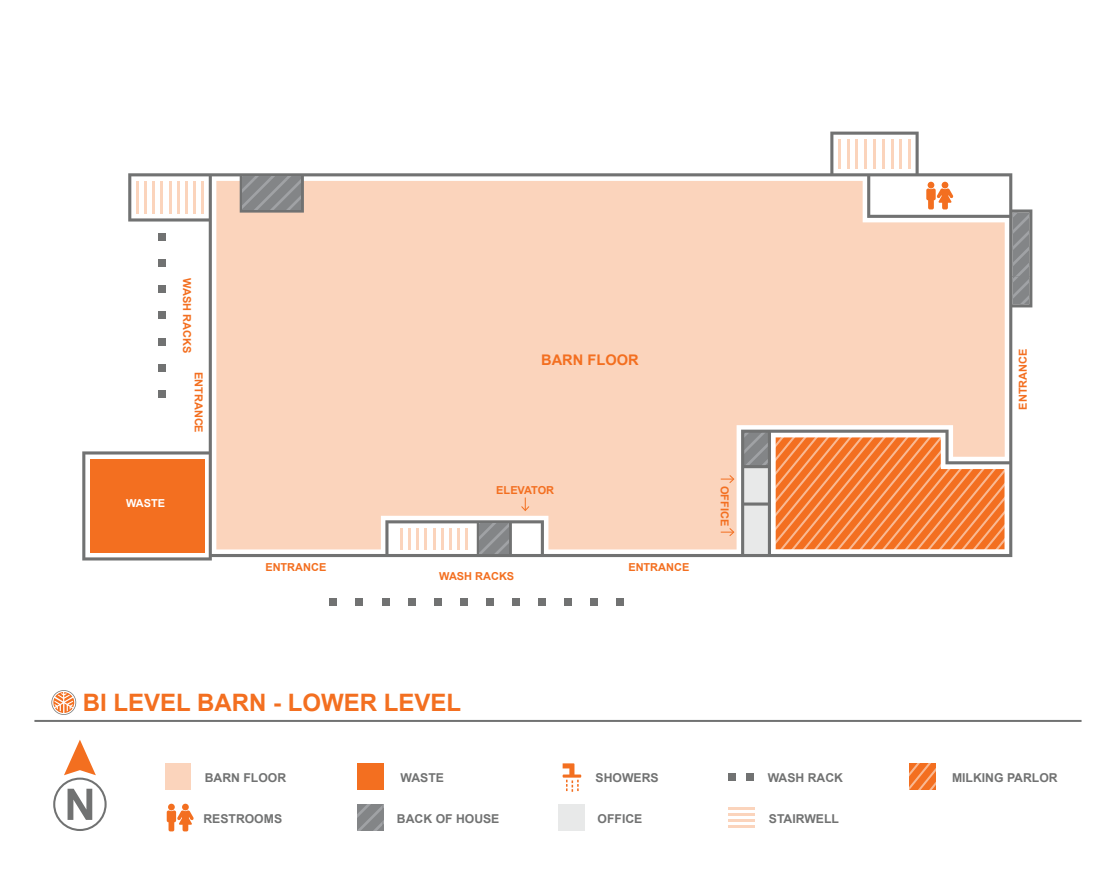
<style>
.page{position:relative;width:1116px;height:869px;background:#fff}
.page>*{position:absolute;margin:0;border:0;box-sizing:border-box;transform-origin:0 0}
.t1{font:700 24px "Arial";color:#f36f20}
.t2{font:700 14.6px "Arial";color:#f36f20}
.t3{font:700 12.2px "Arial";color:#717272}
.t4{font:700 11px "Arial";color:#f36f20}
.t5{font:700 11px "Arial";color:#fff}
</style>
<div class="page">
<svg style="left:82px;top:132px;width:950px;height:428px;fill:#fbd4bc"></svg>
<svg style="left:480px;top:523px;width:29px;height:31px"></svg>
<svg style="left:721px;top:528px;width:13px;height:8px"></svg>
<svg style="left:721px;top:475px;width:13px;height:8px"></svg>
<svg style="left:243px;top:176px;width:58px;height:33px;background:#898b8d"></svg>
<svg style="left:521px;top:497px;width:8px;height:14px"></svg>
<div style="left:538px;top:598px;width:7px;height:7px;background:#717272"></div>
<div style="left:564px;top:598px;width:8px;height:7px;background:#717272"></div>
<div style="left:591px;top:598px;width:7px;height:7px;background:#717272"></div>
<div style="left:617px;top:598px;width:7px;height:7px;background:#717272"></div>
<div style="left:512px;top:598px;width:7px;height:7px;background:#717272"></div>
<div style="left:486px;top:598px;width:7px;height:7px;background:#717272"></div>
<div style="left:460px;top:598px;width:7px;height:7px;background:#717272"></div>
<div style="left:434px;top:598px;width:7px;height:7px;background:#717272"></div>
<div style="left:408px;top:598px;width:7px;height:7px;background:#717272"></div>
<div style="left:382px;top:598px;width:7px;height:7px;background:#717272"></div>
<div style="left:356px;top:598px;width:7px;height:7px;background:#717272"></div>
<div style="left:330px;top:598px;width:7px;height:7px;background:#717272"></div>
<div style="left:158px;top:338px;width:7px;height:7px;background:#717272"></div>
<div style="left:158px;top:364px;width:7px;height:7px;background:#717272"></div>
<div style="left:158px;top:390px;width:7px;height:7px;background:#717272"></div>
<div style="left:158px;top:312px;width:7px;height:7px;background:#717272"></div>
<div style="left:158px;top:286px;width:7px;height:7px;background:#717272"></div>
<div style="left:158px;top:260px;width:7px;height:7px;background:#717272"></div>
<div style="left:158px;top:234px;width:7px;height:7px;background:#717272"></div>
<svg style="left:51px;top:690px;width:25px;height:25px"></svg>
<hr style="left:34px;top:720px;width:1048px;height:2px;background:#717272">
<div style="left:168px;top:804px;width:7px;height:6px;background:#f36f20;border-radius:50%"></div>
<div style="left:182px;top:804px;width:7px;height:6px;background:#f36f20;border-radius:50%"></div>
<svg style="left:167px;top:810px;width:27px;height:21px"></svg>
<div style="left:558px;top:804px;width:26px;height:27px;background:#e8e9e9"></div>
<div style="left:358px;top:763px;width:26px;height:26px;background:#f36f20"></div>
<svg style="left:909px;top:763px;width:26px;height:26px"></svg>
<div style="left:165px;top:763px;width:26px;height:26px;background:#fbd4bc"></div>
<svg style="left:358px;top:804px;width:26px;height:27px"></svg>
<hr style="left:728px;top:807px;width:26px;height:3px;background:#f36f20">
<hr style="left:728px;top:813px;width:26px;height:3px;background:#f36f20">
<hr style="left:728px;top:819px;width:26px;height:3px;background:#f36f20">
<hr style="left:728px;top:825px;width:26px;height:3px;background:#f36f20">
<svg style="left:53px;top:740px;width:54px;height:91px"></svg>
<svg style="left:563px;top:763px;width:18px;height:29px"></svg>
<div style="left:728px;top:774px;width:7px;height:7px;background:#717272"></div>
<div style="left:746px;top:774px;width:7px;height:7px;background:#717272"></div>
<p class="t4" style="left:193px;top:278px;width:76px;rotate:90deg">WASH RACKS</p>
<p class="t4" style="left:205px;top:372px;width:62px;rotate:90deg">ENTRANCE</p>
<p class="t5" style="left:126px;top:497px;width:41px">WASTE</p>
<p class="t4" style="left:265px;top:561px;width:62px">ENTRANCE</p>
<p class="t2" style="left:541px;top:352px;width:99px">BARN FLOOR</p>
<p class="t4" style="left:496px;top:484px;width:59px">ELEVATOR</p>
<p class="t4" style="left:439px;top:570px;width:76px">WASH RACKS</p>
<p class="t4" style="left:628px;top:561px;width:62px">ENTRANCE</p>
<p class="t4" style="left:731px;top:486px;width:42px;rotate:90deg">OFFICE</p>
<h1 class="t1" style="left:83px;top:688px;width:380px">BI LEVEL BARN - LOWER LEVEL</h1>
<p class="t4" style="left:1017px;top:409px;width:62px;rotate:-90deg">ENTRANCE</p>
<p class="t3" style="left:205px;top:770px;width:83px">BARN FLOOR</p>
<p class="t3" style="left:203px;top:812px;width:80px">RESTROOMS</p>
<p class="t3" style="left:401px;top:770px;width:45px">WASTE</p>
<p class="t3" style="left:596px;top:770px;width:65px">SHOWERS</p>
<p class="t3" style="left:952px;top:770px;width:107px">MILKING PARLOR</p>
<p class="t3" style="left:397px;top:812px;width:104px">BACK OF HOUSE</p>
<p class="t3" style="left:769px;top:811px;width:72px">STAIRWELL</p>
<p class="t3" style="left:768px;top:770px;width:77px">WASH RACK</p>
<p class="t3" style="left:598px;top:812px;width:46px">OFFICE</p>
</div>
